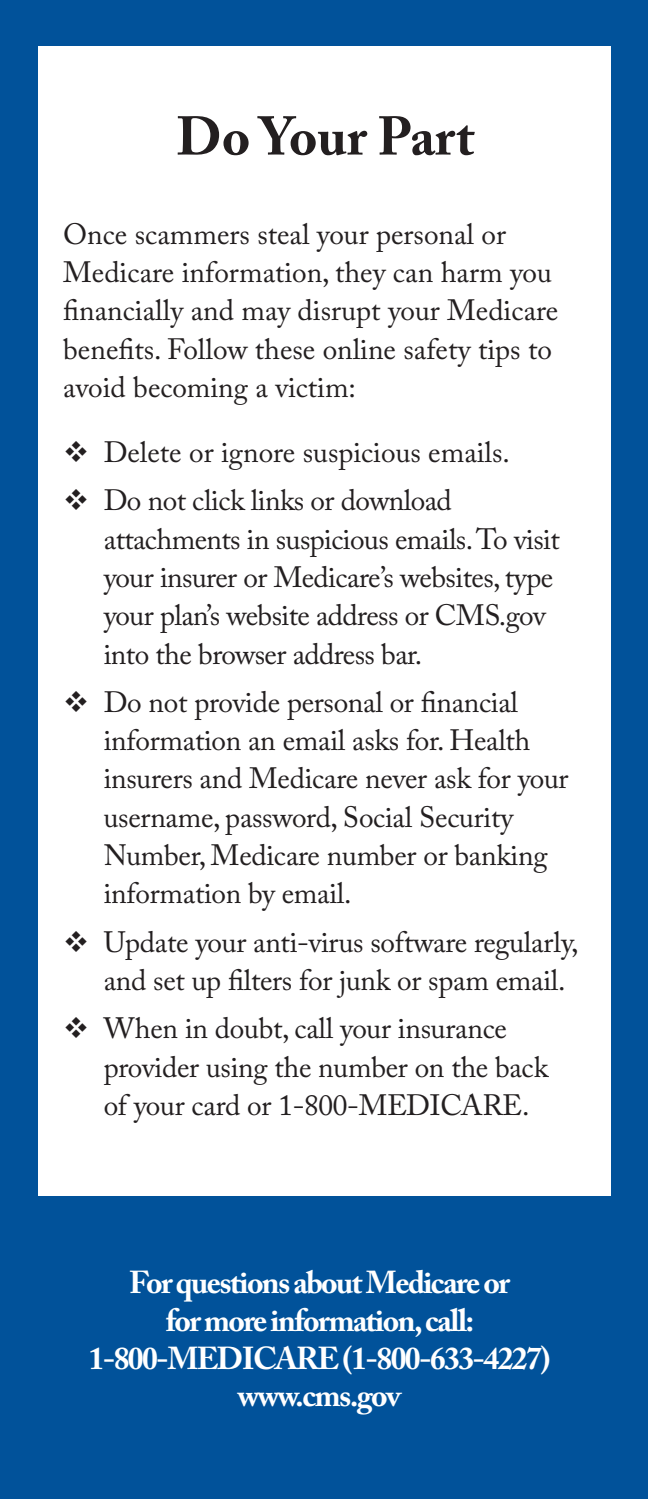
<style>
.page{position:relative;width:648px;height:1499px;background:#fff}
.page>*{position:absolute;margin:0;border:0;box-sizing:border-box;transform-origin:0 0}
.t1{font:700 54px "Adobe Caslon Pro";color:#231f20}
.t2{font:700 31.5px "Adobe Caslon Pro";letter-spacing:-.05em;color:#fff}
.Bullet{font:29.25px/38.2px "Adobe Caslon Pro";letter-spacing:-.01em;color:#231f20}
</style>
<div class="page">
<div style="left:0;top:0;width:648px;height:1498px;background:#01529a"></div>
<div style="left:38px;top:46px;width:572px;height:1149px;background:#fff"></div>
<p class="t1" style="left:176px;top:104px;width:299px">Do Your Part</p>
<p class="Bullet" style="left:63px;top:214px;width:497px">Once scammers steal your personal or Medicare information, they can harm you financially and may disrupt your Medicare benefits. Follow these online safety tips to avoid becoming a victim:</p>
<p class="Bullet" style="left:63px;top:433px;width:448px">❖ Delete or ignore suspicious emails.</p>
<p class="Bullet" style="left:104px;top:481px;width:458px;text-indent:-41px">❖ Do not click links or download attachments in suspicious emails. To visit your insurer or Medicare’s websites, type your plan’s website address or CMS.gov into the browser address bar.</p>
<p class="Bullet" style="left:104px;top:682px;width:466px;text-indent:-40px">❖ Do not provide personal or financial information an email asks for. Health insurers and Medicare never ask for your username, password, Social Security Number, Medicare number or banking information by email.</p>
<p class="Bullet" style="left:104px;top:922px;width:476px;text-indent:-40px">❖ Update your anti-virus software regularly, and set up filters for junk or spam email.</p>
<p class="Bullet" style="left:104px;top:1009px;width:446px;text-indent:-40px">❖ When in doubt, call your insurance provider using the number on the back of your card or 1-800-MEDICARE.</p>
<p class="t2" style="left:129px;top:1263px;width:382px">For questions about Medicare or</p>
<p class="t2" style="left:166px;top:1301px;width:310px">for more information, call:</p>
<p class="t2" style="left:89px;top:1339px;width:464px">1-800-MEDICARE (1-800-633-4227)</p>
<p class="t2" style="left:238px;top:1377px;width:165px">www.cms.gov</p>
</div>
